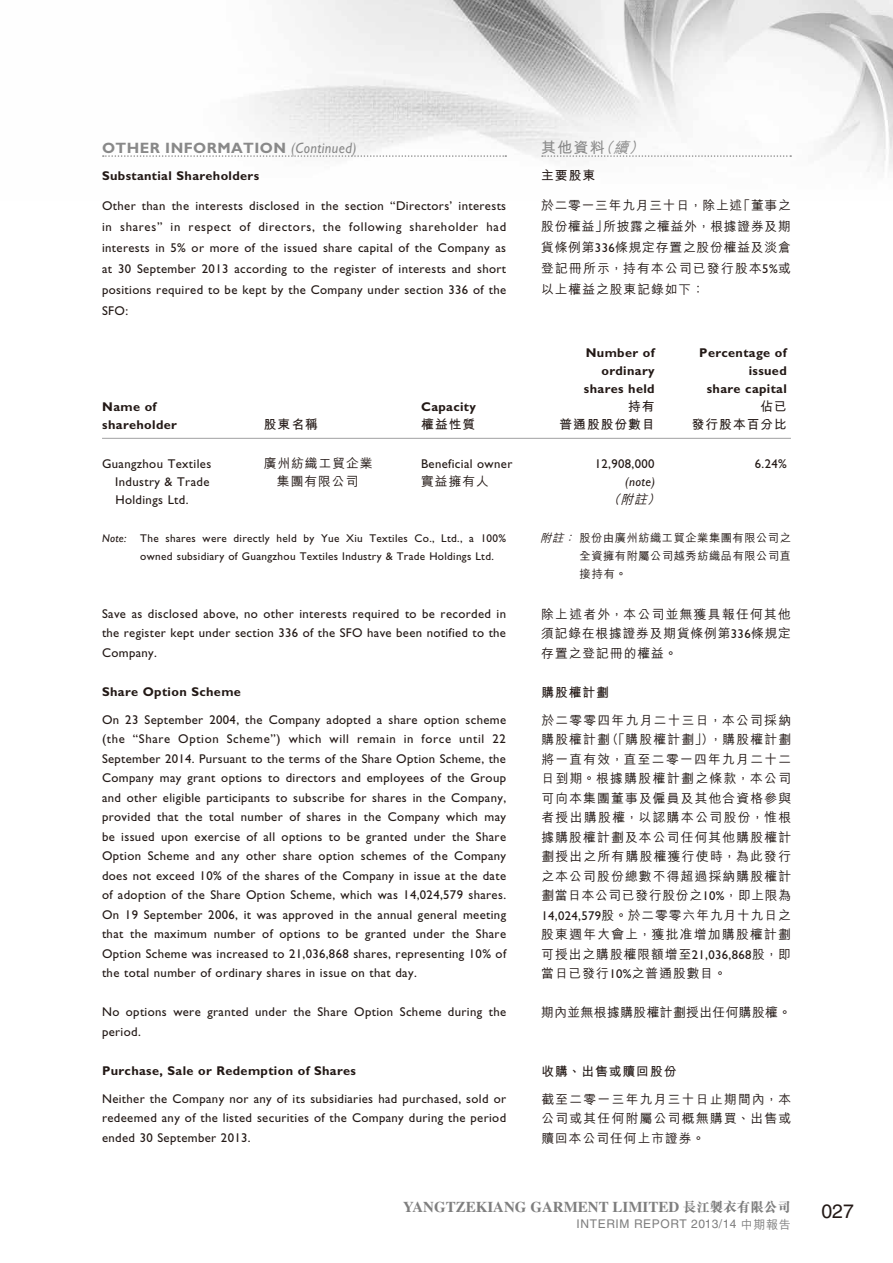
<style>
.page{position:relative;width:893px;height:1263px;background:#fff}
.page>*{position:absolute;margin:0;border:0;box-sizing:border-box;transform-origin:0 0}
.t1{font:19.5px "Helvetica LT Std";color:#231916}
.t2{font:700 15px "Times LT Std";color:#7e7e7e}
.t3{font:700 15px "Gill Sans Std";letter-spacing:.03em;color:#898989}
.t4{font:700 15px "M Hei HK";color:#898989}
.t5{font:12.75px/19.5px "Gill Sans Std";letter-spacing:.03em;color:#231916;text-align:justify}
.t6{font:500 12.75px/19.5px "M Hei HK";letter-spacing:.08em;color:#231916;text-align:justify}
.t7{font:700 12.75px "Gill Sans Std";letter-spacing:.03em;color:#231916}
.t8{font:700 12.75px "M Hei HK";letter-spacing:.08em;color:#231916}
.t9{font:500 12.75px "M Hei HK";letter-spacing:.035em;color:#231916}
.t10{font:italic 12.75px "Gill Sans Std";color:#231916}
.t11{font:italic 500 12.75px "M Hei HK";color:#231916}
.t12{font:12px "Helvetica LT Std";letter-spacing:.05em;color:#7e7e7e}
.t13{font:11.25px/18px "Gill Sans Std";letter-spacing:.03em;color:#231916}
.t14{font:500 11.25px/18px "M Hei HK";letter-spacing:.045em;color:#231916;text-align:justify}
.s1{font-weight:400;font-style:italic}
.s2{font-weight:500;font-style:italic}
.s3{font-family:"Gill Sans Std";font-weight:400}
.s4{font-style:italic}
.s5{font-family:"M Sung HK";font-weight:800;font-size:13.5px}
.s6{font-family:"M Hei HK";font-weight:500}
</style>
<div class="page">
<img style="left:102px;top:0;width:791px;height:172px">
<svg style="left:103px;top:155px;width:403px;height:2px"></svg>
<hr style="left:102px;top:438px;width:689px;height:1px;background:#a0a0a1">
<svg style="left:542px;top:155px;width:249px;height:2px"></svg>
<p class="t3" style="left:102px;top:139px;width:256px">OTHER INFORMATION <span class="s1">(Continued)</span></p>
<p class="t7" style="left:102px;top:169px;width:159px">Substantial Shareholders</p>
<p class="t5" style="left:102px;top:195px;width:406px;line-height:21px">Other than the interests disclosed in the section “Directors’ interests in shares” in respect of directors, the following shareholder had interests in 5% or more of the issued share capital of the Company as at 30 September 2013 according to the register of interests and short positions required to be kept by the Company under section 336 of the SFO:</p>
<p class="t4" style="left:541px;top:137px;width:109px">其他資料<span class="s2">（續）</span></p>
<p class="t8" style="left:541px;top:167px;width:55px">主要股東</p>
<p class="t6" style="left:541px;top:194px;width:251px;line-height:21px">於二零一三年九月三十日，除上述「董事之股份權益」所披露之權益外，根據證券及期貨條例第<span class="s3">336</span>條規定存置之股份權益及淡倉登記冊所示，持有本公司已發行股本<span class="s3">5%</span>或以上權益之股東記錄如下：</p>
<p class="t7" style="left:586px;top:345px;width:70px">Number of</p>
<p class="t7" style="left:699px;top:345px;width:89px">Percentage of</p>
<p class="t7" style="left:601px;top:363px;width:55px">ordinary</p>
<p class="t7" style="left:749px;top:363px;width:40px">issued</p>
<p class="t7" style="left:584px;top:381px;width:72px">shares held</p>
<p class="t7" style="left:707px;top:381px;width:82px">share capital</p>
<p class="t7" style="left:102px;top:399px;width:56px">Name of</p>
<p class="t7" style="left:421px;top:399px;width:56px">Capacity</p>
<p class="t8" style="left:628px;top:397px;width:28px">持有</p>
<p class="t8" style="left:760px;top:397px;width:28px">佔已</p>
<p class="t7" style="left:102px;top:417px;width:76px">shareholder</p>
<p class="t8" style="left:264px;top:415px;width:55px">股東名稱</p>
<p class="t8" style="left:421px;top:415px;width:55px">權益性質</p>
<p class="t8" style="left:560px;top:415px;width:97px">普通股股份數目</p>
<p class="t8" style="left:692px;top:415px;width:97px">發行股本百分比</p>
<p class="t5" style="left:102px;top:454px;width:111px">Guangzhou Textiles</p>
<p class="t6" style="left:264px;top:453px;width:110px">廣州紡織工貿企業</p>
<p class="t5" style="left:421px;top:454px;width:93px">Beneficial owner</p>
<p class="t5" style="left:595px;top:454px;width:61px">12,908,000</p>
<p class="t5" style="left:755px;top:454px;width:34px">6.24%</p>
<p class="t5" style="left:115px;top:472px;width:96px">Industry &amp; Trade</p>
<p class="t6" style="left:277px;top:471px;width:83px">集團有限公司</p>
<p class="t6" style="left:421px;top:471px;width:69px">實益擁有人</p>
<p class="t10" style="left:625px;top:474px;width:32px">(note)</p>
<p class="t5" style="left:115px;top:490px;width:75px">Holdings Ltd.</p>
<p class="t11" style="left:607px;top:490px;width:59px">（附註）</p>
<p class="t13" style="left:140px;top:529px;width:367px;text-indent:-38px"><span class="s4">Note:</span> The shares were directly held by Yue Xiu Textiles Co., Ltd., a 100% owned subsidiary of Guangzhou Textiles Industry &amp; Trade Holdings Ltd.</p>
<p class="t14" style="left:580px;top:528px;width:213px;text-indent:-39px"><span class="s4">附註：</span>股份由廣州紡織工貿企業集團有限公司之全資擁有附屬公司越秀紡織品有限公司直接持有。</p>
<p class="t6" style="left:541px;top:603px;width:251px">除上述者外，本公司並無獲具報任何其他須記錄在根據證券及期貨條例第<span class="s3">336</span>條規定存置之登記冊的權益。</p>
<p class="t8" style="left:541px;top:683px;width:69px">購股權計劃</p>
<p class="t6" style="left:541px;top:709px;width:251px">於二零零四年九月二十三日，本公司採納購股權計劃（「購股權計劃」），購股權計劃將一直有效，直至二零一四年九月二十二日到期。根據購股權計劃之條款，本公司可向本集團董事及僱員及其他合資格參與者授出購股權，以認購本公司股份，惟根據購股權計劃及本公司任何其他購股權計劃授出之所有購股權獲行使時，為此發行之本公司股份總數不得超過採納購股權計劃當日本公司已發行股份之<span class="s3">10%</span>，即上限為<span class="s3">14,024,579</span>股。於二零零六年九月十九日之股東週年大會上，獲批准增加購股權計劃可授出之購股權限額增至<span class="s3">21,036,868</span>股，即當日已發行<span class="s3">10%</span>之普通股數目。</p>
<p class="t9" style="left:541px;top:1003px;width:251px">期內並無根據購股權計劃授出任何購股權。</p>
<p class="t5" style="left:102px;top:604px;width:406px">Save as disclosed above, no other interests required to be recorded in the register kept under section 336 of the SFO have been notified to the Company.</p>
<p class="t7" style="left:102px;top:684px;width:140px">Share Option Scheme</p>
<p class="t5" style="left:102px;top:710px;width:406px">On 23 September 2004, the Company adopted a share option scheme (the “Share Option Scheme”) which will remain in force until 22<br>September 2014. Pursuant to the terms of the Share Option Scheme, the Company may grant options to directors and employees of the Group and other eligible participants to subscribe for shares in the Company, provided that the total number of shares in the Company which may be issued upon exercise of all options to be granted under the Share Option Scheme and any other share option schemes of the Company does not exceed 10% of the shares of the Company in issue at the date of adoption of the Share Option Scheme, which was 14,024,579 shares.<br>On 19 September 2006, it was approved in the annual general meeting that the maximum number of options to be granted under the Share Option Scheme was increased to 21,036,868 shares, representing 10% of the total number of ordinary shares in issue on that day.</p>
<p class="t5" style="left:102px;top:1002px;width:406px">No options were granted under the Share Option Scheme during the period.</p>
<p class="t7" style="left:102px;top:1063px;width:255px">Purchase, Sale or Redemption of Shares</p>
<p class="t5" style="left:102px;top:1089px;width:406px">Neither the Company nor any of its subsidiaries had purchased, sold or redeemed any of the listed securities of the Company during the period ended 30 September 2013.</p>
<p class="t8" style="left:541px;top:1062px;width:137px">收購、出售或贖回股份</p>
<p class="t6" style="left:541px;top:1088px;width:251px">截至二零一三年九月三十日止期間內，本公司或其任何附屬公司概無購買、出售或贖回本公司任何上市證券。</p>
<p class="t2" style="left:403px;top:1197px;width:389px">YANGTZEKIANG GARMENT LIMITED <span class="s5">長江製衣有限公司</span></p>
<p class="t12" style="left:577px;top:1217px;width:216px">INTERIM REPORT 2013/14 <span class="s6">中期報告</span></p>
<h1 class="t1" style="left:821px;top:1199px;width:34px">027</h1>
</div>
